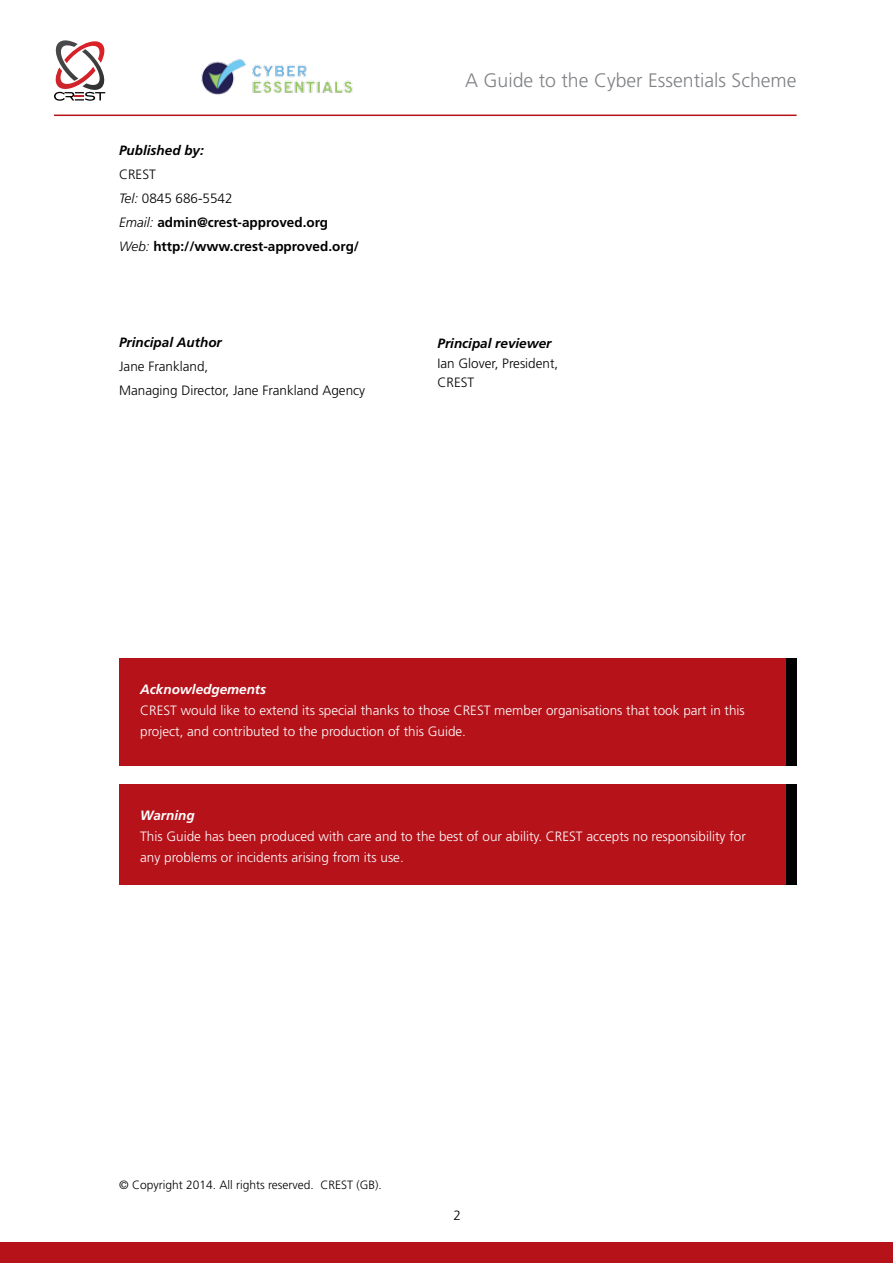
<style>
.page{position:relative;width:893px;height:1263px;background:#fff}
.page>*{position:absolute;margin:0;border:0;box-sizing:border-box;transform-origin:0 0}
.t1{font:300 19.5px "Frutiger";color:#808285}
.t2{font:300 13.5px/21px "Frutiger";color:#fff}
.t3{font:700 13.5px/24px "Frutiger";color:#000}
.t4{font:300 13.5px/24px "Frutiger";color:#000}
.t5{font:italic 700 13.5px "Frutiger";color:#000}
.t6{font:italic 700 13.5px "Frutiger";color:#fff}
.t7{font:300 12px "Frutiger";color:#000}
.s1{font-weight:300}
.s2{font-weight:300;font-style:italic}
</style>
<div class="page">
<div style="left:0;top:1242px;width:893px;height:21px;background:#b6121a"></div>
<hr style="left:54px;top:115px;width:743px;height:1px;background:#b6121a">
<svg style="left:54px;top:40px;width:52px;height:61px"></svg>
<img style="left:201px;top:59px;width:152px;height:36px">
<div style="left:119px;top:658px;width:672px;height:107px;background:#b6121a"></div>
<div style="left:119px;top:784px;width:672px;height:100px;background:#b6121a"></div>
<div style="left:786px;top:658px;width:11px;height:107px;background:#000"></div>
<div style="left:786px;top:784px;width:11px;height:100px;background:#000"></div>
<p class="t5" style="left:119px;top:142px;width:86px">Published by:</p>
<p class="t3" style="left:119px;top:162px;width:242px"><span class="s1">CREST<br></span><span class="s2">Tel:</span> <span class="s1">0845 686-5542<br></span><span class="s2">Email:</span> admin@crest-approved.org<br><span class="s2">Web:</span> http://www.crest-approved.org/</p>
<p class="t5" style="left:119px;top:334px;width:104px">Principal Author</p>
<p class="t4" style="left:119px;top:354px;width:248px">Jane Frankland,<br>Managing Director, Jane Frankland Agency</p>
<h1 class="t1" style="left:465px;top:69px;width:333px">A Guide to the Cyber Essentials Scheme</h1>
<p class="t5" style="left:437px;top:336px;width:116px">Principal reviewer</p>
<p class="t4" style="left:437px;top:353px;width:122px;line-height:19.5px">Ian Glover, President,<br>CREST</p>
<p class="t6" style="left:140px;top:681px;width:128px">Acknowledgements</p>
<p class="t2" style="left:140px;top:699px;width:606px">CREST would like to extend its special thanks to those CREST member organisations that took part in this project, and contributed to the production of this Guide.</p>
<p class="t6" style="left:140px;top:808px;width:56px">Warning</p>
<p class="t2" style="left:140px;top:826px;width:607px">This Guide has been produced with care and to the best of our ability. CREST accepts no responsibility for any problems or incidents arising from its use.</p>
<p class="t7" style="left:119px;top:1178px;width:264px">© Copyright 2014. All rights reserved. CREST (GB).</p>
<p class="t4" style="left:453px;top:1203px;width:9px">2</p>
</div>
